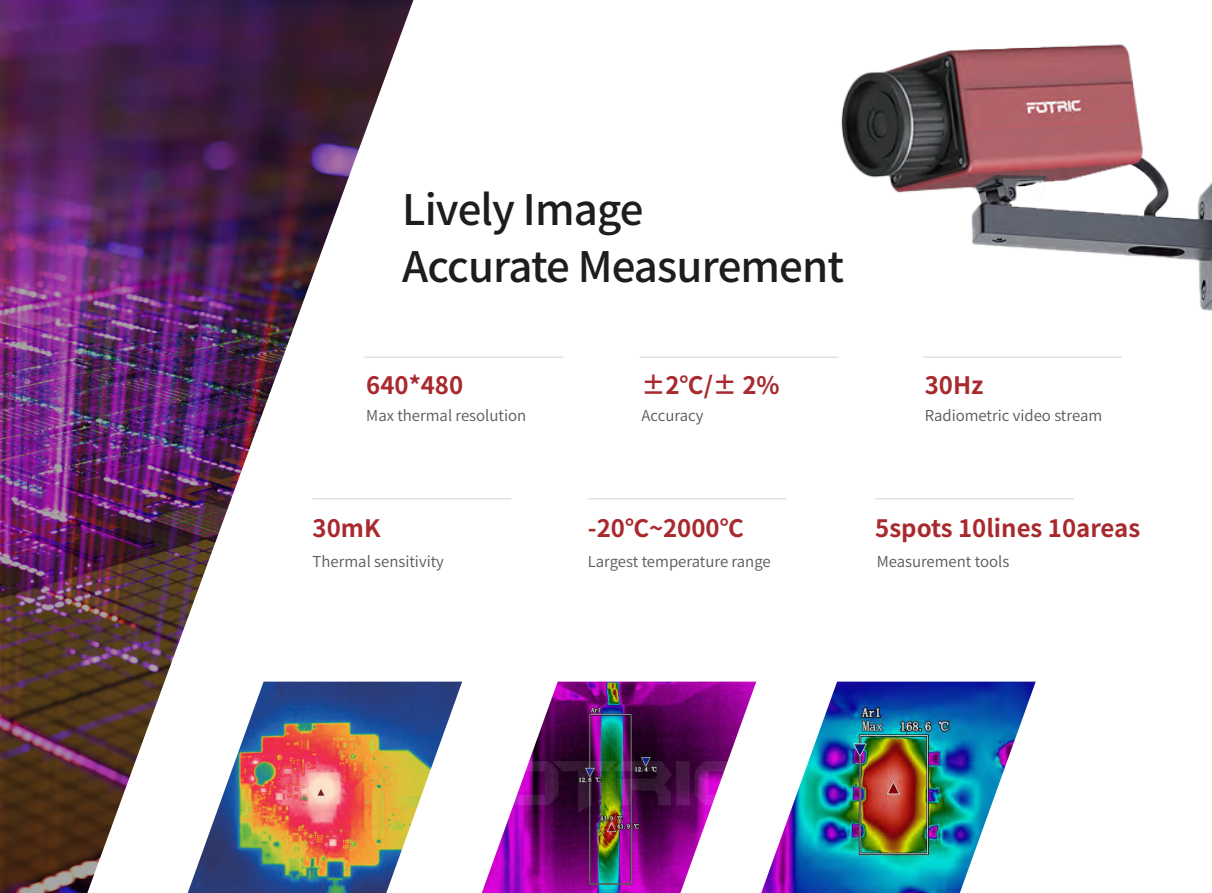
<style>
.page{position:relative;width:1212px;height:893px;background:#fff}
.page>*{position:absolute;margin:0;border:0;box-sizing:border-box;transform-origin:0 0}
.t1{font:500 42px/56.8px "Source Han Sans CN";letter-spacing:-.02em;color:#1d1d1f}
.t2{font:700 24px "Source Han Sans CN";color:#a8292e}
.t3{font:15px "Source Han Sans CN";color:#57585a}
</style>
<div class="page">
<hr style="left:365px;top:357px;width:198px;height:1px;background:#d1d2d4">
<hr style="left:313px;top:498px;width:198px;height:1px;background:#d1d2d4">
<hr style="left:923px;top:357px;width:199px;height:1px;background:#d1d2d4">
<hr style="left:640px;top:357px;width:198px;height:1px;background:#d1d2d4">
<hr style="left:588px;top:498px;width:198px;height:1px;background:#d1d2d4">
<hr style="left:875px;top:498px;width:199px;height:1px;background:#d1d2d4">
<img style="left:0;top:0;width:413px;height:893px">
<img style="left:841px;top:44px;width:371px;height:267px">
<img style="left:188px;top:682px;width:274px;height:211px">
<img style="left:482px;top:682px;width:274px;height:211px">
<img style="left:761px;top:682px;width:275px;height:211px">
<h1 class="t1" style="left:402px;top:182px;width:443px">Lively Image<br>Accurate Measurement</h1>
<h2 class="t2" style="left:366px;top:372px;width:98px">640*480</h2>
<p class="t3" style="left:366px;top:407px;width:161px">Max thermal resolution</p>
<h2 class="t2" style="left:641px;top:372px;width:140px">±2℃/± 2%</h2>
<p class="t3" style="left:641px;top:407px;width:63px">Accuracy</p>
<h2 class="t2" style="left:925px;top:372px;width:60px">30Hz</h2>
<p class="t3" style="left:925px;top:407px;width:179px">Radiometric video stream</p>
<h2 class="t2" style="left:313px;top:515px;width:69px">30mK</h2>
<p class="t3" style="left:313px;top:553px;width:133px">Thermal sensitivity</p>
<h2 class="t2" style="left:588px;top:515px;width:157px">-20℃~2000℃</h2>
<p class="t3" style="left:588px;top:553px;width:184px">Largest temperature range</p>
<h2 class="t2" style="left:875px;top:515px;width:267px">5spots 10lines 10areas</h2>
<p class="t3" style="left:877px;top:553px;width:134px">Measurement tools</p>
</div>
